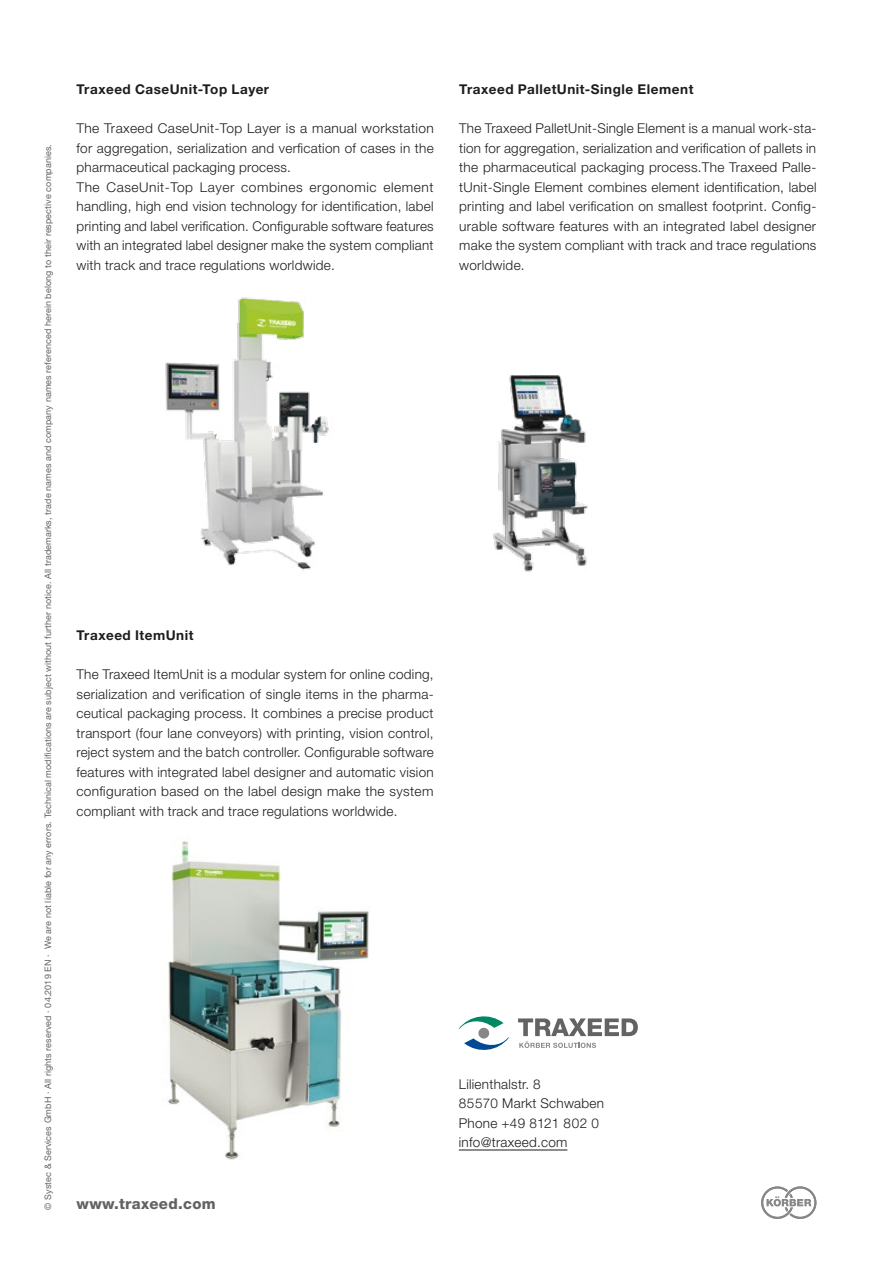
<style>
.page{position:relative;width:893px;height:1263px;background:#fff}
.page>*{position:absolute;margin:0;border:0;box-sizing:border-box;transform-origin:0 0}
.t1{font:800 15px "Helvetica Neue LT Pro";letter-spacing:.02em;color:#646363}
.t2{font:300 13.5px/19.5px "Helvetica Neue LT Pro";letter-spacing:.02em;color:#1d1d1b;text-align:justify}
.t3{font:700 13.5px "Helvetica Neue LT Pro";letter-spacing:.04em;color:#1d1d1b}
.t4{font:9px "Helvetica Neue LT Pro";letter-spacing:.01em;color:#646363}
</style>
<div class="page">
<svg style="left:761px;top:1186px;width:55px;height:33px"></svg>
<img style="left:168px;top:841px;width:201px;height:319px">
<img style="left:165px;top:297px;width:164px;height:273px">
<img style="left:493px;top:375px;width:95px;height:197px">
<svg style="left:459px;top:1016px;width:50px;height:34px"></svg>
<svg style="left:518px;top:1018px;width:120px;height:30px"></svg>
<hr style="left:459px;top:1150px;width:108px;height:1px;background:#1d1d1b">
<p class="t4" style="left:42px;top:1210px;width:1067px;rotate:-90deg">© Systec &amp; Services GmbH · All rights reserved · 04.2019 EN · We are not liable for any errors. Technical modifications are subject without further notice. All trademarks, trade names and company names referenced herein belong to their respective companies.</p>
<p class="t3" style="left:77px;top:81px;width:194px">Traxeed CaseUnit-Top Layer</p>
<p class="t2" style="left:77px;top:118px;width:359px;text-align:left">The Traxeed CaseUnit-Top Layer is a manual workstation for aggregation, serialization and verfication of cases in the pharmaceutical packaging process.<br>The CaseUnit-Top Layer combines ergonomic element handling, high end vision technology for identification, label printing and label verification. Configurable software features with an integrated label designer make the system compliant with track and trace regulations worldwide.</p>
<p class="t3" style="left:77px;top:627px;width:119px">Traxeed ItemUnit</p>
<p class="t2" style="left:77px;top:664px;width:359px">The Traxeed ItemUnit is a modular system for online coding, serialization and verification of single items in the pharma&shy;ceutical packaging process. It combines a precise product transport (four lane conveyors) with printing, vision control, reject system and the batch controller. Configurable software features with integrated label designer and automatic vision configuration based on the label design make the system compliant with track and trace regulations worldwide.</p>
<p class="t1" style="left:77px;top:1195px;width:141px">www.traxeed.com</p>
<p class="t3" style="left:459px;top:81px;width:236px">Traxeed PalletUnit-Single Element</p>
<p class="t2" style="left:459px;top:118px;width:359px">The Traxeed PalletUnit-Single Element is a manual work-sta&shy;tion for aggregation, serialization and verification of pallets in the pharmaceutical packaging process.The Traxeed Palle&shy;tUnit-Single Element combines element identification, label printing and label verification on smallest footprint. Config&shy;urable software features with an integrated label designer make the system compliant with track and trace regulations worldwide.</p>
<p class="t2" style="left:459px;top:1074px;width:147px;text-align:left">Lilienthalstr. 8<br>85570 Markt Schwaben<br>Phone +49 8121 802 0 info@traxeed.com</p>
</div>
